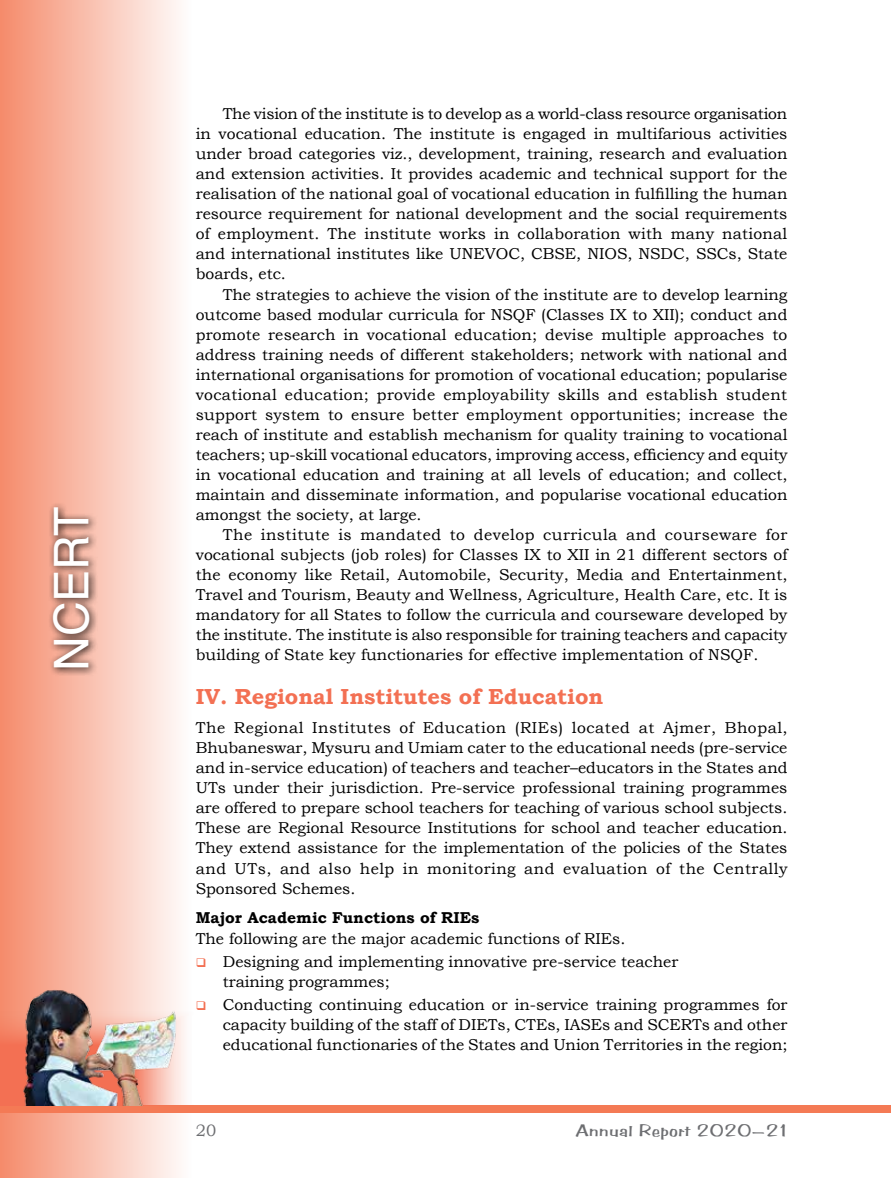
<style>
.page{position:relative;width:891px;height:1178px;background:#fff}
.page>*{position:absolute;margin:0;border:0;box-sizing:border-box;transform-origin:0 0}
.t1{font:48px "Helvetica LT Std";color:#fff}
.t2{font:700 21.75px "Bookman Old Style";color:#f37053}
.t3{font:16.5px "Benguiat Frisky";color:#6d6e71;scale:1.4 1}
.t4{font:16.5px "Bookman Old Style";color:#6d6e71}
.t5{font:15.75px/20px "Bookman Old Style";color:#000;text-align:justify}
.t6{font:15.75px "Bookman Old Style";letter-spacing:.02em;color:#000}
.t7{font:15.75px "Bookman Old Style";letter-spacing:.035em;color:#000}
.s1{font-weight:700}
</style>
<div class="page">
<div style="left:0;top:0;width:192px;height:1177px;background:linear-gradient(to right,#f58b6b,#fefdfd)"></div>
<div style="left:48px;top:501px;width:51px;height:175px;background:#000;opacity:.95"></div>
<div style="left:0;top:1105px;width:891px;height:7px;background:#f47a55"></div>
<svg style="left:0;top:1008px;width:192px;height:97px"></svg>
<img style="left:19px;top:987px;width:160px;height:118px">
<h1 class="t1" style="left:44px;top:671px;width:165px;rotate:-90deg">NCERT</h1>
<p class="t5" style="left:223px;top:104px;width:566px">The vision of the institute is to develop as a world-class resource organisation</p>
<p class="t5" style="left:196px;top:124px;width:593px">in vocational education. The institute is engaged in multifarious activities</p>
<p class="t5" style="left:196px;top:144px;width:593px">under broad categories viz., development, training, research and evaluation</p>
<p class="t5" style="left:196px;top:164px;width:593px">and extension activities. It provides academic and technical support for the</p>
<p class="t5" style="left:196px;top:184px;width:593px">realisation of the national goal of vocational education in fulfilling the human</p>
<p class="t5" style="left:196px;top:204px;width:593px">resource requirement for national development and the social requirements</p>
<p class="t5" style="left:196px;top:224px;width:593px">of employment. The institute works in collaboration with many national</p>
<p class="t5" style="left:196px;top:244px;width:593px">and international institutes like UNEVOC, CBSE, NIOS, NSDC, SSCs, State</p>
<p class="t5" style="left:196px;top:264px;width:92px">boards, etc.</p>
<p class="t5" style="left:223px;top:284px;width:566px">The strategies to achieve the vision of the institute are to develop learning</p>
<p class="t5" style="left:196px;top:304px;width:593px">outcome based modular curricula for NSQF (Classes IX to XII); conduct and</p>
<p class="t5" style="left:196px;top:324px;width:593px">promote research in vocational education; devise multiple approaches to</p>
<p class="t5" style="left:196px;top:344px;width:593px">address training needs of different stakeholders; network with national and</p>
<p class="t5" style="left:196px;top:364px;width:593px">international organisations for promotion of vocational education; popularise</p>
<p class="t6" style="left:196px;top:384px;width:593px">vocational education; provide employability skills and establish student</p>
<p class="t5" style="left:196px;top:404px;width:593px">support system to ensure better employment opportunities; increase the</p>
<p class="t5" style="left:196px;top:424px;width:593px">reach of institute and establish mechanism for quality training to vocational</p>
<p class="t5" style="left:196px;top:444px;width:593px">teachers; up-skill vocational educators, improving access, efficiency and equity</p>
<p class="t5" style="left:196px;top:464px;width:593px">in vocational education and training at all levels of education; and collect,</p>
<p class="t5" style="left:196px;top:484px;width:593px">maintain and disseminate information, and popularise vocational education</p>
<p class="t5" style="left:196px;top:504px;width:227px">amongst the society, at large.</p>
<p class="t7" style="left:223px;top:524px;width:566px">The institute is mandated to develop curricula and courseware for</p>
<p class="t5" style="left:196px;top:544px;width:593px">vocational subjects (job roles) for Classes IX to XII in 21 different sectors of</p>
<p class="t5" style="left:196px;top:564px;width:593px">the economy like Retail, Automobile, Security, Media and Entertainment,</p>
<p class="t5" style="left:196px;top:584px;width:593px">Travel and Tourism, Beauty and Wellness, Agriculture, Health Care, etc. It is</p>
<p class="t5" style="left:196px;top:604px;width:593px">mandatory for all States to follow the curricula and courseware developed by</p>
<p class="t5" style="left:196px;top:624px;width:593px">the institute. The institute is also responsible for training teachers and capacity</p>
<p class="t5" style="left:196px;top:644px;width:564px">building of State key functionaries for effective implementation of NSQF.</p>
<p class="t2" style="left:196px;top:681px;width:409px">IV. Regional Institutes of Education</p>
<p class="t5" style="left:196px;top:718px;width:593px">The Regional Institutes of Education (RIEs) located at Ajmer, Bhopal, Bhubaneswar, Mysuru and Umiam cater to the educational needs (pre-service and in-service education) of teachers and teacher–educators in the States and UTs under their jurisdiction. Pre-service professional training programmes are offered to prepare school teachers for teaching of various school subjects.<br>These are Regional Resource Institutions for school and teacher education.<br>They extend assistance for the implementation of the policies of the States and UTs, and also help in monitoring and evaluation of the Centrally Sponsored Schemes.</p>
<p class="t5" style="left:196px;top:906px;width:431px;line-height:21.5px"><span class="s1">Major Academic Functions of RIEs<br></span>The following are the major academic functions of RIEs.</p>
<p class="t5" style="left:223px;top:951px;width:457px">Designing and implementing innovative pre-service teacher training programmes;</p>
<p class="t5" style="left:223px;top:994px;width:566px">Conducting continuing education or in-service training programmes for capacity building of the staff of DIETs, CTEs, IASEs and SCERTs and other educational functionaries of the States and Union Territories in the region;</p>
<p class="t4" style="left:196px;top:1119px;width:22px">20</p>
<p class="t3" style="left:576px;top:1119px;width:153px">Annual Report 2020–21</p>
</div>
